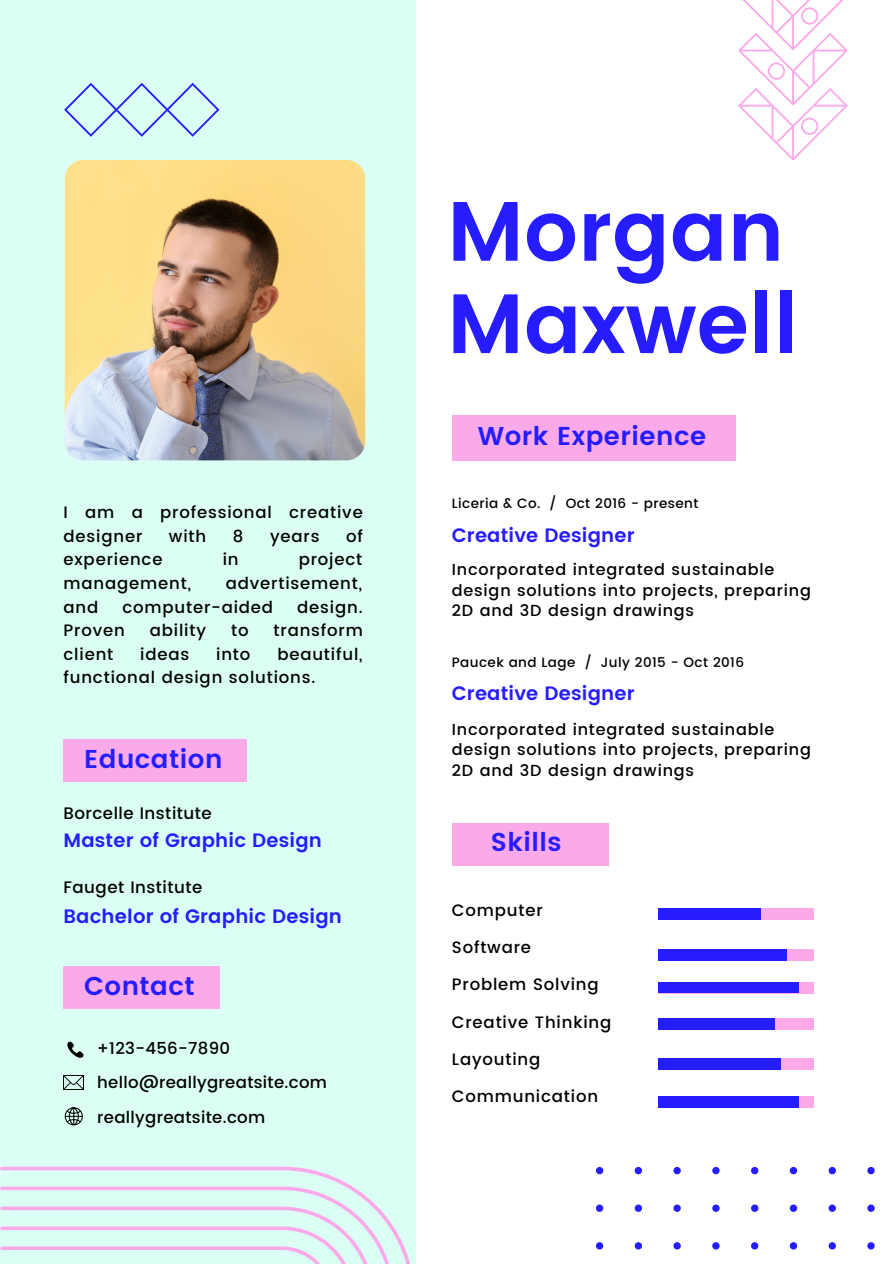
<style>
.page{position:relative;width:894px;height:1264px;background:#fff}
.page>*{position:absolute;margin:0;border:0;box-sizing:border-box;transform-origin:0 0}
.t1{font:600 84px/92.4px "Poppins";color:#251cff}
.t2{font:600 25.8px "Poppins";letter-spacing:.02em;color:#251cff}
.t3{font:600 19.35px "Poppins";letter-spacing:.01em;color:#251cff}
.t4{font:500 16.65px "Poppins";letter-spacing:.03em;color:#000}
.t5{font:500 16.5px/23.7px "Poppins";letter-spacing:.05em;color:#000}
.t6{font:500 16.5px "Poppins";letter-spacing:.02em;color:#000}
.t7{font:500 16.05px/20.2px "Poppins";letter-spacing:.05em;color:#000}
.t8{font:500 13.5px "Poppins";letter-spacing:.03em;color:#000}
</style>
<div class="page">
<div style="left:658px;top:908px;width:155px;height:12px;background:#faaae9"></div>
<div style="left:658px;top:948px;width:155px;height:12px;background:#faaae9"></div>
<div style="left:658px;top:982px;width:155px;height:11px;background:#faaae9"></div>
<div style="left:658px;top:1018px;width:155px;height:11px;background:#faaae9"></div>
<div style="left:658px;top:1058px;width:155px;height:11px;background:#faaae9"></div>
<div style="left:658px;top:1096px;width:155px;height:11px;background:#faaae9"></div>
<div style="left:658px;top:908px;width:102px;height:12px;background:#251cff"></div>
<div style="left:658px;top:948px;width:128px;height:12px;background:#251cff"></div>
<div style="left:658px;top:982px;width:141px;height:10px;background:#251cff"></div>
<div style="left:658px;top:1018px;width:116px;height:11px;background:#251cff"></div>
<div style="left:658px;top:1058px;width:123px;height:11px;background:#251cff"></div>
<div style="left:658px;top:1096px;width:141px;height:11px;background:#251cff"></div>
<div style="left:0;top:0;width:415px;height:1263px;background:#dbfff4"></div>
<svg style="left:67px;top:1041px;width:17px;height:17px"></svg>
<img style="left:63px;top:1075px;width:21px;height:14px">
<svg style="left:65px;top:1107px;width:18px;height:18px"></svg>
<div style="left:452px;top:416px;width:283px;height:45px;background:#faaae9"></div>
<div style="left:452px;top:822px;width:156px;height:43px;background:#faaae9"></div>
<img style="left:65px;top:160px;width:300px;height:300px;border-radius:19px">
<div style="left:63px;top:739px;width:184px;height:43px;background:#faaae9"></div>
<div style="left:63px;top:966px;width:157px;height:43px;background:#faaae9"></div>
<svg style="left:64px;top:83px;width:155px;height:54px"></svg>
<svg style="left:738px;top:0;width:109px;height:160px"></svg>
<svg style="left:0;top:1166px;width:410px;height:97px"></svg>
<svg style="left:595px;top:1166px;width:280px;height:84px"></svg>
<p class="t5" style="left:64px;top:500px;width:301px">I am a professional creative designer</p>
<p class="t5" style="left:169px;top:524px;width:39px">with</p>
<p class="t5" style="left:233px;top:524px;width:12px">8</p>
<p class="t5" style="left:270px;top:524px;width:51px">years</p>
<p class="t5" style="left:346px;top:524px;width:18px">of</p>
<p class="t5" style="left:64px;top:547px;width:100px">experience</p>
<p class="t5" style="left:222px;top:547px;width:17px">in</p>
<p class="t5" style="left:298px;top:547px;width:65px">project</p>
<p class="t5" style="left:64px;top:571px;width:129px">management,</p>
<p class="t5" style="left:226px;top:571px;width:138px">advertisement,</p>
<p class="t5" style="left:64px;top:595px;width:36px">and</p>
<p class="t5" style="left:122px;top:595px;width:152px">computer-aided</p>
<p class="t5" style="left:297px;top:595px;width:67px">design.</p>
<p class="t5" style="left:64px;top:618px;width:63px">Proven</p>
<p class="t5" style="left:150px;top:618px;width:58px">ability</p>
<p class="t5" style="left:231px;top:618px;width:19px">to</p>
<p class="t5" style="left:273px;top:618px;width:91px">transform</p>
<p class="t5" style="left:64px;top:642px;width:51px">client</p>
<p class="t5" style="left:140px;top:642px;width:51px">ideas</p>
<p class="t5" style="left:216px;top:642px;width:36px">into</p>
<p class="t5" style="left:64px;top:642px;width:300px;text-indent:214px">beautiful, functional design solutions.</p>
<p class="t2" style="left:84px;top:744px;width:140px">Education</p>
<p class="t4" style="left:63px;top:803px;width:150px">Borcelle Institute</p>
<p class="t3" style="left:63px;top:828px;width:260px">Master of Graphic Design</p>
<p class="t4" style="left:63px;top:877px;width:140px">Fauget Institute</p>
<p class="t3" style="left:63px;top:904px;width:280px">Bachelor of Graphic Design</p>
<p class="t2" style="left:84px;top:970px;width:112px">Contact</p>
<p class="t6" style="left:97px;top:1038px;width:134px">+123-456-7890</p>
<p class="t6" style="left:97px;top:1072px;width:231px">hello@reallygreatsite.com</p>
<p class="t6" style="left:97px;top:1107px;width:169px">reallygreatsite.com</p>
<p class="t1" style="left:447px;top:185px;width:352px">Morgan<br>Maxwell</p>
<p class="t2" style="left:477px;top:421px;width:230px">Work Experience</p>
<p class="t8" style="left:452px;top:495px;width:248px">Liceria &amp; Co. / Oct 2016 - present</p>
<p class="t3" style="left:452px;top:524px;width:184px">Creative Designer</p>
<p class="t7" style="left:452px;top:559px;width:360px">Incorporated integrated sustainable design solutions into projects, preparing<br>2D and 3D design drawings</p>
<p class="t8" style="left:452px;top:654px;width:294px">Paucek and Lage / July 2015 - Oct 2016</p>
<p class="t3" style="left:452px;top:682px;width:184px">Creative Designer</p>
<p class="t7" style="left:452px;top:719px;width:360px">Incorporated integrated sustainable design solutions into projects, preparing<br>2D and 3D design drawings</p>
<p class="t2" style="left:490px;top:827px;width:72px">Skills</p>
<p class="t5" style="left:452px;top:898px;width:92px">Computer</p>
<p class="t5" style="left:452px;top:935px;width:81px">Software</p>
<p class="t5" style="left:452px;top:972px;width:148px">Problem Solving</p>
<p class="t5" style="left:452px;top:1010px;width:161px">Creative Thinking</p>
<p class="t5" style="left:452px;top:1047px;width:90px">Layouting</p>
<p class="t5" style="left:452px;top:1084px;width:148px">Communication</p>
</div>
